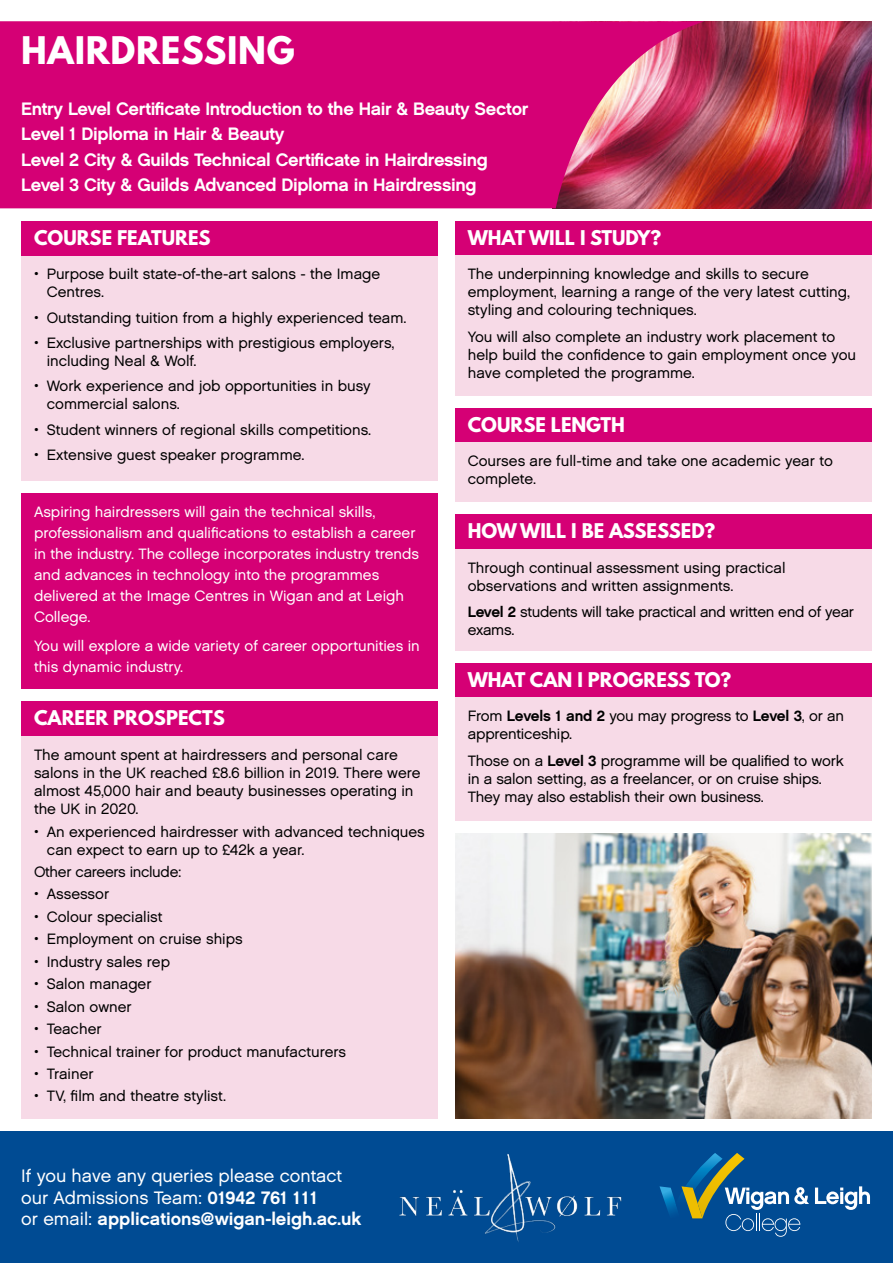
<style>
.page{position:relative;width:893px;height:1263px;background:#fff}
.page>*{position:absolute;margin:0;border:0;box-sizing:border-box;transform-origin:0 0}
.t1{font:700 33.75px "League Spartan";letter-spacing:.02em;color:#fff}
.t2{font:18px/25.5px "Chalet New York Nineteen Sixty";letter-spacing:-.02em;color:#fff}
.t3{font:700 18px "League Spartan";color:#fff}
.t4{font:18px/21.6px "Chalet London Nineteen Sixty";color:#fff}
.t5{font:18px "Chalet New York Nineteen Sixty";color:#fff}
.t6{font:15px/18px "Chalet London Nineteen Sixty";color:#000}
.t7{font:15px/20.9px "Chalet London Nineteen Sixty";color:#fff}
.t8{font:15px/18px "Chalet London Nineteen Sixty";letter-spacing:-.02em;color:#000}
.t9{font:15px "Chalet London Nineteen Sixty";letter-spacing:-.02em;color:#020203}
.s1{font-family:"Chalet New York Nineteen Sixty"}
.s2{font-family:"Chalet London Nineteen Sixty"}
</style>
<div class="page">
<img style="left:705px;top:21px;width:167px;height:187px">
<svg style="left:0;top:21px;width:705px;height:187px;background:#d10c73"></svg>
<div style="left:21px;top:493px;width:417px;height:196px;background:#d50075"></div>
<div style="left:21px;top:702px;width:417px;height:34px;background:#d50075"></div>
<div style="left:21px;top:736px;width:417px;height:382px;background:#f7dae7"></div>
<div style="left:455px;top:221px;width:417px;height:34px;background:#d50075"></div>
<div style="left:455px;top:255px;width:417px;height:140px;background:#f7dae7"></div>
<div style="left:455px;top:408px;width:417px;height:34px;background:#d50075"></div>
<div style="left:455px;top:442px;width:417px;height:60px;background:#f7dae7"></div>
<div style="left:455px;top:549px;width:417px;height:102px;background:#f7dae7"></div>
<div style="left:455px;top:514px;width:417px;height:35px;background:#d50075"></div>
<div style="left:455px;top:663px;width:417px;height:34px;background:#d50075"></div>
<div style="left:455px;top:697px;width:417px;height:124px;background:#f7dae7"></div>
<img style="left:455px;top:833px;width:417px;height:285px">
<div style="left:21px;top:255px;width:417px;height:225px;background:#f7dae7"></div>
<div style="left:21px;top:221px;width:417px;height:34px;background:#d50075"></div>
<div style="left:0;top:1131px;width:893px;height:132px;background:#004b93"></div>
<svg style="left:815px;top:1186px;width:55px;height:24px"></svg>
<svg style="left:659px;top:1153px;width:150px;height:84px"></svg>
<img style="left:399px;top:1153px;width:223px;height:89px">
<h1 class="t1" style="left:21px;top:23px;width:275px">HAIRDRESSING</h1>
<p class="t2" style="left:21px;top:96px;width:509px">Entry Level Certificate Introduction to the Hair &amp; Beauty Sector Level 1 Diploma in Hair &amp; Beauty<br>Level 2 City &amp; Guilds Technical Certificate in Hairdressing Level 3 City &amp; Guilds Advanced Diploma in Hairdressing</p>
<p class="t3" style="left:34px;top:223px;width:178px">COURSE FEATURES</p>
<p class="t6" style="left:47px;top:265px;width:335px;text-indent:-13px">• Purpose built state-of-the-art salons - the Image<br>Centres.</p>
<p class="t6" style="left:34px;top:308px;width:374px">• Outstanding tuition from a highly experienced team.</p>
<p class="t6" style="left:47px;top:334px;width:349px;text-indent:-13px">• Exclusive partnerships with prestigious employers, including Neal &amp; Wolf.</p>
<p class="t6" style="left:47px;top:377px;width:325px;text-indent:-13px">• Work experience and job opportunities in busy commercial salons.</p>
<p class="t6" style="left:34px;top:421px;width:339px">• Student winners of regional skills competitions.</p>
<p class="t6" style="left:34px;top:446px;width:272px">• Extensive guest speaker programme.</p>
<p class="t7" style="left:34px;top:502px;width:387px">Aspiring hairdressers will gain the technical skills, professionalism and qualifications to establish a career in the industry. The college incorporates industry trends and advances in technology into the programmes delivered at the Image Centres in Wigan and at Leigh College.</p>
<p class="t7" style="left:34px;top:635px;width:387px">You will explore a wide variety of career opportunities in this dynamic industry.</p>
<p class="t3" style="left:34px;top:704px;width:192px">CAREER PROSPECTS</p>
<p class="t6" style="left:34px;top:745px;width:388px">The amount spent at hairdressers and personal care salons in the UK reached £8.6 billion in 2019. There were almost 45,000 hair and beauty businesses operating in the UK in 2020.</p>
<p class="t6" style="left:47px;top:822px;width:380px;text-indent:-13px">• An experienced hairdresser with advanced techniques can expect to earn up to £42k a year.</p>
<p class="t9" style="left:34px;top:862px;width:149px">Other careers include:</p>
<p class="t6" style="left:34px;top:885px;width:77px">• Assessor</p>
<p class="t6" style="left:34px;top:907px;width:130px">• Colour specialist</p>
<p class="t6" style="left:34px;top:930px;width:210px">• Employment on cruise ships</p>
<p class="t6" style="left:34px;top:952px;width:138px">• Industry sales rep</p>
<p class="t6" style="left:34px;top:975px;width:119px">• Salon manager</p>
<p class="t6" style="left:34px;top:997px;width:99px">• Salon owner</p>
<p class="t6" style="left:34px;top:1020px;width:69px">• Teacher</p>
<p class="t6" style="left:34px;top:1042px;width:314px">• Technical trainer for product manufacturers</p>
<p class="t6" style="left:34px;top:1065px;width:61px">• Trainer</p>
<p class="t6" style="left:34px;top:1087px;width:193px">• TV, film and theatre stylist.</p>
<p class="t4" style="left:21px;top:1165px;width:322px">If you have any queries please contact our Admissions Team: <span class="s1">01942 761 111</span></p>
<p class="t5" style="left:21px;top:1208px;width:342px"><span class="s2">or email:</span> applications@wigan-leigh.ac.uk</p>
<p class="t3" style="left:468px;top:223px;width:195px">WHAT WILL I STUDY?</p>
<p class="t6" style="left:468px;top:265px;width:384px">The underpinning knowledge and skills to secure employment, learning a range of the very latest cutting, styling and colouring techniques.</p>
<p class="t6" style="left:468px;top:327px;width:390px">You will also complete an industry work placement to help build the confidence to gain employment once you have completed the programme.</p>
<p class="t3" style="left:468px;top:411px;width:159px">COURSE LENGTH</p>
<p class="t6" style="left:468px;top:452px;width:367px">Courses are full-time and take one academic year to complete.</p>
<p class="t3" style="left:468px;top:517px;width:249px">HOW WILL I BE ASSESSED?</p>
<p class="t6" style="left:468px;top:558px;width:319px">Through continual assessment using practical observations and written assignments.</p>
<p class="t8" style="left:468px;top:603px;width:388px"><span class="s1">Level 2</span> students will take practical and written end of year exams.</p>
<p class="t3" style="left:468px;top:666px;width:265px">WHAT CAN I PROGRESS TO?</p>
<p class="t6" style="left:468px;top:707px;width:378px">From <span class="s1">Levels 1 and 2</span> you may progress to <span class="s1">Level 3</span>, or an apprenticeship.</p>
<p class="t6" style="left:468px;top:752px;width:378px">Those on a <span class="s1">Level 3</span> programme will be qualified to work in a salon setting, as a freelancer, or on cruise ships.<br>They may also establish their own business.</p>
</div>
